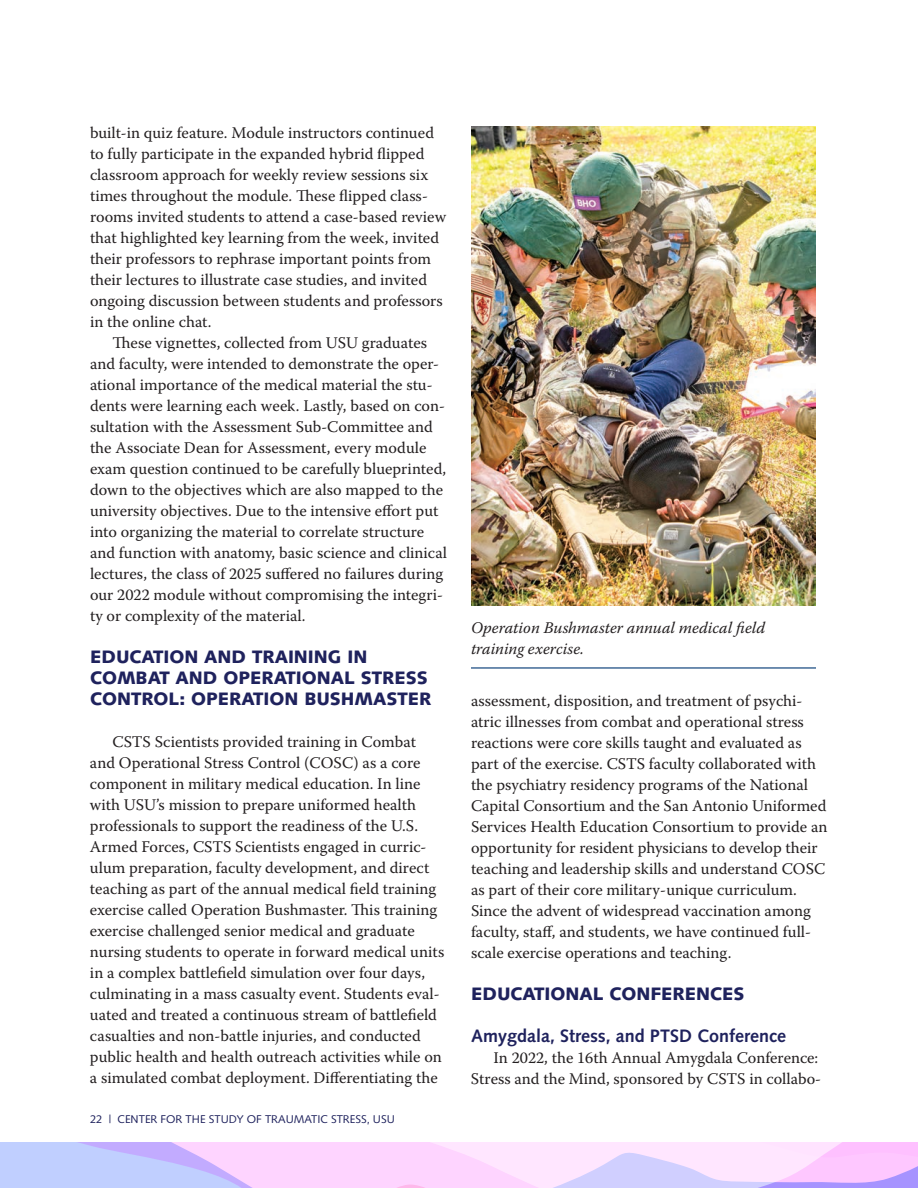
<style>
.page{position:relative;width:918px;height:1188px;background:#fff}
.page>*{position:absolute;margin:0;border:0;box-sizing:border-box;transform-origin:0 0}
.h2_Syntax_Black{font:900 18px/21px "Syntax LT Std";color:#1f225d}
.H3_Syntax_Bold_U_LC{font:700 18px "Syntax LT Std";color:#1f225d}
.text_indent{font:16.2px/21px "Warnock Pro";color:#231f20}
.t1{font:italic 16.2px/21px "Warnock Pro";color:#231f20}
.t2{font:11.25px "Syntax LT Std";color:#1f225d}
</style>
<div class="page">
<svg style="left:0;top:1142px;width:918px;height:46px;background:#e9d2fe"></svg>
<hr style="left:471px;top:667px;width:345px;height:2px;background:#013874">
<img style="left:471px;top:126px;width:345px;height:479px">
<p class="text_indent" style="left:90px;top:122px;width:358px">built-in quiz feature. Module instructors continued to fully participate in the expanded hybrid flipped classroom approach for weekly review sessions six times throughout the module. These flipped class&shy;rooms invited students to attend a case-based review that highlighted key learning from the week, invited their professors to rephrase important points from their lectures to illustrate case studies, and invited ongoing discussion between students and professors in the online chat.</p>
<p class="text_indent" style="left:90px;top:332px;width:359px;text-indent:23px">These vignettes, collected from USU graduates and faculty, were intended to demonstrate the oper&shy;ational importance of the medical material the stu&shy;dents were learning each week. Lastly, based on con&shy;sultation with the Assessment Sub-Committee and the Associate Dean for Assessment, every module exam question continued to be carefully blueprinted, down to the objectives which are also mapped to the university objectives. Due to the intensive effort put into organizing the material to correlate structure and function with anatomy, basic science and clinical lectures, the class of 2025 suffered no failures during our 2022 module without compromising the integri&shy;ty or complexity of the material.</p>
<p class="h2_Syntax_Black" style="left:90px;top:646px;width:343px">EDUCATION AND TRAINING IN<br>COMBAT AND OPERATIONAL STRESS<br>CONTROL: OPERATION BUSHMASTER</p>
<p class="text_indent" style="left:90px;top:731px;width:356px;text-indent:23px">CSTS Scientists provided training in Combat and Operational Stress Control (COSC) as a core component in military medical education. In line with USU’s mission to prepare uniformed health professionals to support the readiness of the U.S.<br>Armed Forces, CSTS Scientists engaged in curric&shy;ulum preparation, faculty development, and direct teaching as part of the annual medical field training exercise called Operation Bushmaster. This training exercise challenged senior medical and graduate nursing students to operate in forward medical units in a complex battlefield simulation over four days, culminating in a mass casualty event. Students eval&shy;uated and treated a continuous stream of battlefield casualties and non-battle injuries, and conducted public health and health outreach activities while on a simulated combat deployment. Differentiating the</p>
<p class="t2" style="left:90px;top:1112px;width:306px">22 | CENTER FOR THE STUDY OF TRAUMATIC STRESS, USU</p>
<p class="t1" style="left:471px;top:617px;width:296px">Operation Bushmaster annual medical field training exercise.</p>
<p class="text_indent" style="left:471px;top:690px;width:358px">assessment, disposition, and treatment of psychi&shy;atric illnesses from combat and operational stress reactions were core skills taught and evaluated as part of the exercise. CSTS faculty collaborated with the psychiatry residency programs of the National Capital Consortium and the San Antonio Uniformed Services Health Education Consortium to provide an opportunity for resident physicians to develop their teaching and leadership skills and understand COSC as part of their core military-unique curriculum.<br>Since the advent of widespread vaccination among faculty, staff, and students, we have continued full&shy;scale exercise operations and teaching.</p>
<p class="h2_Syntax_Black" style="left:471px;top:983px;width:275px">EDUCATIONAL CONFERENCES</p>
<p class="H3_Syntax_Bold_U_LC" style="left:471px;top:1025px;width:317px">Amygdala, Stress, and PTSD Conference</p>
<p class="text_indent" style="left:471px;top:1047px;width:352px;text-align:right">In 2022, the 16th Annual Amygdala Conference:<br>Stress and the Mind, sponsored by CSTS in collabo-</p>
</div>
